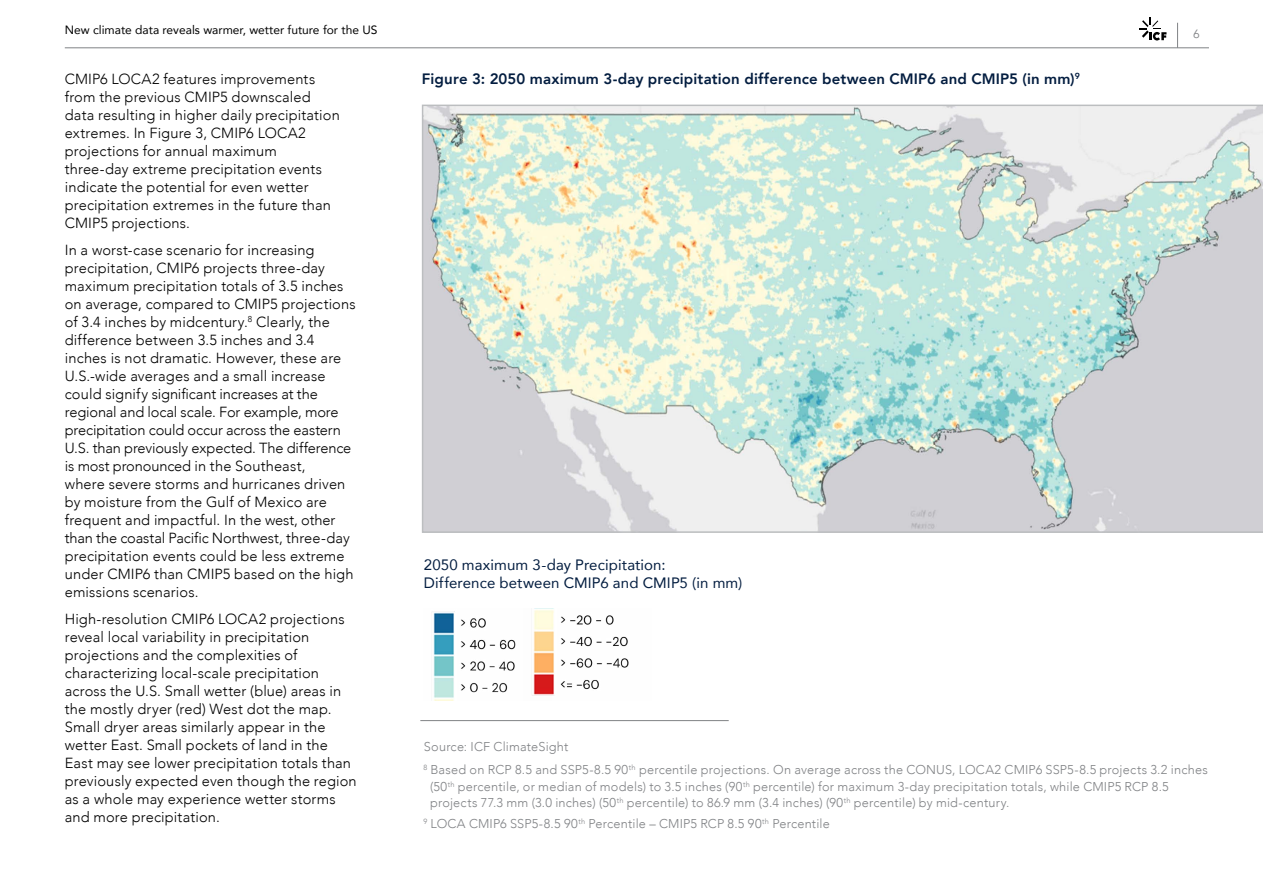
<style>
.page{position:relative;width:1263px;height:893px;background:#fff}
.page>*{position:absolute;margin:0;border:0;box-sizing:border-box;transform-origin:0 0}
.H11{font:800 15px "Avenir";letter-spacing:.01em;color:#031d40}
.t1{font:15px/18px "Avenir";letter-spacing:.005em;color:#031d40}
.body_paragraph{font:300 14.7px/18px "Avenir";letter-spacing:.01em;color:#000}
.footnote{font:300 12.75px/16.5px "Avenir";letter-spacing:.015em;color:#808285}
.t2{font:12px "Avenir";color:#000}
.t3{font:12px "Avenir";color:#808285}
</style>
<div class="page">
<hr style="left:65px;top:48px;width:1144px;height:1px;background:#808285">
<svg style="left:1177px;top:23px;width:1px;height:25px"></svg>
<svg style="left:1139px;top:17px;width:27px;height:24px"></svg>
<hr style="left:420px;top:720px;width:309px;height:1px;background:#808285">
<svg style="left:422px;top:105px;width:841px;height:428px;background:#d2e0da"></svg>
<img style="left:433px;top:611px;width:83px;height:89px">
<img style="left:532px;top:610px;width:97px;height:86px">
<p class="t2" style="left:65px;top:20px;width:314px">New climate data reveals warmer, wetter future for the US</p>
<p class="t3" style="left:1193px;top:27px;width:8px">6</p>
<p class="body_paragraph" style="left:65px;top:70px;width:277px">CMIP6 LOCA2 features improvements from the previous CMIP5 downscaled data resulting in higher daily precipitation extremes. In Figure 3, CMIP6 LOCA2 projections for annual maximum three-day extreme precipitation events indicate the potential for even wetter precipitation extremes in the future than CMIP5 projections.</p>
<p class="body_paragraph" style="left:65px;top:241px;width:292px">In a worst-case scenario for increasing precipitation, CMIP6 projects three-day maximum precipitation totals of 3.5 inches on average, compared to CMIP5 projections of 3.4 inches by midcentury.<sup>8</sup> Clearly, the difference between 3.5 inches and 3.4 inches is not dramatic. However, these are U.S.-wide averages and a small increase could signify significant increases at the regional and local scale. For example, more precipitation could occur across the eastern U.S. than previously expected. The difference is most pronounced in the Southeast,<br>where severe storms and hurricanes driven by moisture from the Gulf of Mexico are frequent and impactful. In the west, other than the coastal Pacific Northwest, three-day precipitation events could be less extreme under CMIP6 than CMIP5 based on the high emissions scenarios.</p>
<p class="body_paragraph" style="left:65px;top:610px;width:293px">High-resolution CMIP6 LOCA2 projections reveal local variability in precipitation projections and the complexities of characterizing local-scale precipitation across the U.S. Small wetter (blue) areas in the mostly dryer (red) West dot the map.<br>Small dryer areas similarly appear in the wetter East. Small pockets of land in the East may see lower precipitation totals than previously expected even though the region as a whole may experience wetter storms and more precipitation.</p>
<p class="H11" style="left:422px;top:67px;width:659px">Figure 3: 2050 maximum 3-day precipitation difference between CMIP6 and CMIP5 (in mm)<sup>9</sup></p>
<p class="t1" style="left:424px;top:555px;width:320px">2050 maximum 3-day Precipitation:<br>Difference between CMIP6 and CMIP5 (in mm)</p>
<p class="footnote" style="left:424px;top:739px;width:146px">Source: ICF ClimateSight</p>
<p class="footnote" style="left:430px;top:762px;width:779px;text-indent:-7px"><sup>8</sup> Based on RCP 8.5 and SSP5-8.5 90<sup>th</sup> percentile projections. On average across the CONUS, LOCA2 CMIP6 SSP5-8.5 projects 3.2 inches (50<sup>th</sup> percentile, or median of models) to 3.5 inches (90<sup>th</sup> percentile) for maximum 3-day precipitation totals, while CMIP5 RCP 8.5 projects 77.3 mm (3.0 inches) (50<sup>th</sup> percentile) to 86.9 mm (3.4 inches) (90<sup>th</sup> percentile) by mid-century.</p>
<p class="footnote" style="left:423px;top:816px;width:408px"><sup>9</sup> LOCA CMIP6 SSP5-8.5 90<sup>th</sup> Percentile – CMIP5 RCP 8.5 90<sup>th</sup> Percentile</p>
</div>
